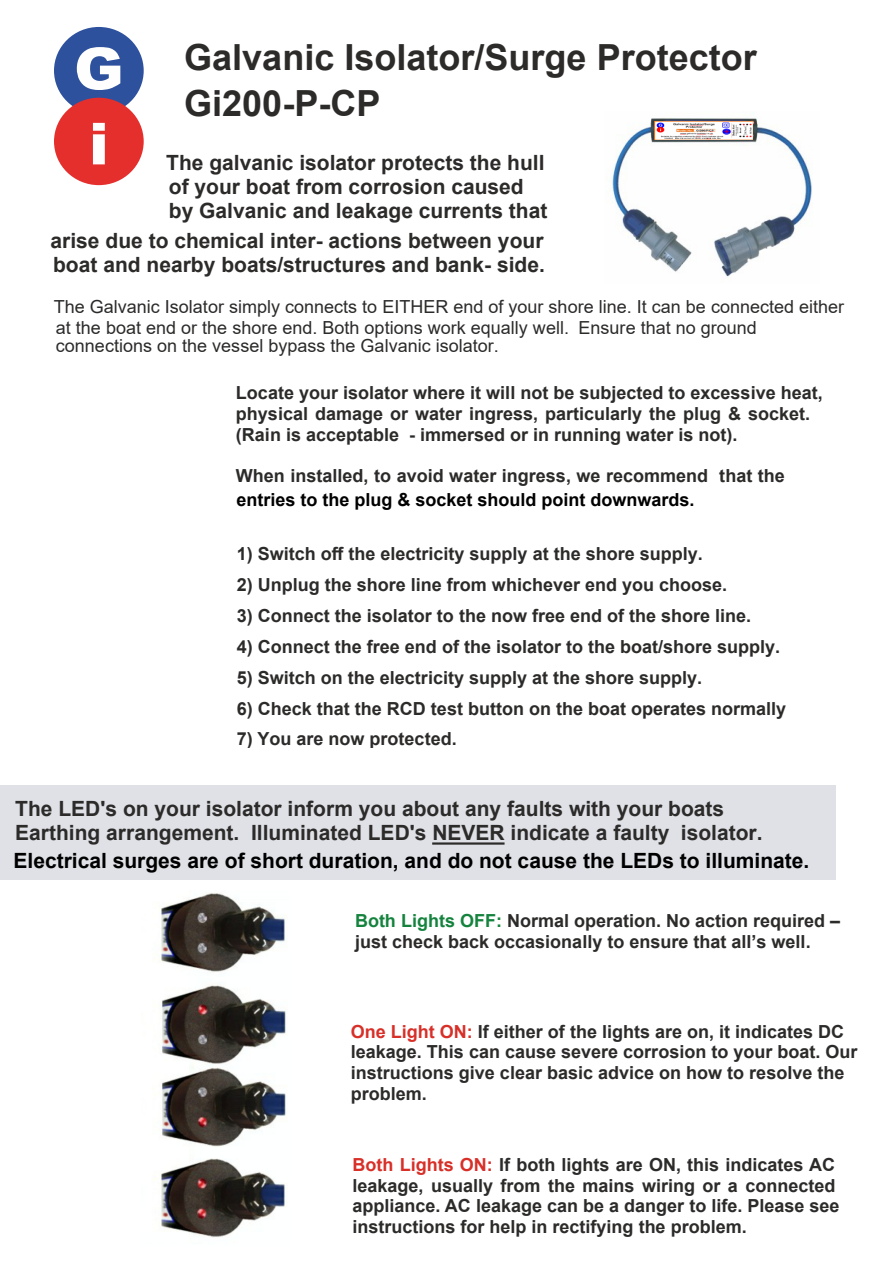
<style>
.page{position:relative;width:893px;height:1263px;background:#fff}
.page>*{position:absolute;margin:0;border:0;box-sizing:border-box;transform-origin:0 0}
.t1{font:900 58.05px/75.2px "Arial";color:#fefefe}
.t2{font:700 36px/45.3px "Arial";color:#2c2b2a}
.t3{font:700 21px/24.2px "Arial";color:#2c2b2a}
.t4{font:700 21px "Arial";color:#000}
.t5{font:700 18px/20.7px "Arial";color:#2c2b2a}
.t6{font:18px/20.7px "Arial";color:#2c2b2a}
.t7{font:700 18px "Arial";color:#000}
.s1{color:#15833e}
.s2{color:#d82f28}
</style>
<div class="page">
<div style="left:0;top:751px;width:836px;height:129px;background:#dfe1e6"></div>
<div style="left:54px;top:27px;width:90px;height:87px;background:#2d519d;border-radius:50%"></div>
<div style="left:54px;top:98px;width:90px;height:87px;background:#e52f2d;border-radius:50%"></div>
<hr style="left:432px;top:842px;width:73px;height:3px;background:#2c2b2a">
<img style="left:609px;top:113px;width:204px;height:164px">
<img style="left:153px;top:893px;width:134px;height:345px">
<img style="left:654px;top:122px;width:99px;height:17px">
<div style="left:0;top:748px;width:859px;height:36px;background:#fff"></div>
<h1 class="t1" style="left:74px;top:37px;width:51px">G i</h1>
<h2 class="t2" style="left:184px;top:38px;width:574px">Galvanic Isolator/Surge Protector<br>Gi200-P-CP</h2>
<p class="t3" style="left:166px;top:152px;width:383px">The galvanic isolator protects the hull of your boat from corrosion caused by Galvanic and leakage currents that</p>
<p class="t3" style="left:51px;top:231px;width:496px">arise due to chemical inter- actions between your boat and nearby boats/structures and bank- side.</p>
<p class="t6" style="left:54px;top:298px;width:792px">The Galvanic Isolator simply connects to EITHER end of your shore line. It can be connected either at the boat end or the shore end. Both options work equally well. Ensure that no ground</p>
<p class="t6" style="left:56px;top:337px;width:444px">connections on the vessel bypass the Galvanic isolator.</p>
<p class="t5" style="left:236px;top:384px;width:588px">Locate your isolator where it will not be subjected to excessive heat, physical damage or water ingress, particularly the plug &amp; socket. (Rain is acceptable - immersed or in running water is not).</p>
<p class="t5" style="left:236px;top:467px;width:550px">When installed, to avoid water ingress, we recommend that the</p>
<p class="t7" style="left:237px;top:492px;width:460px">entries to the plug &amp; socket should point downwards.</p>
<p class="t5" style="left:237px;top:545px;width:468px">1) Switch off the electricity supply at the shore supply.</p>
<p class="t5" style="left:237px;top:576px;width:492px">2) Unplug the shore line from whichever end you choose.</p>
<p class="t5" style="left:237px;top:607px;width:516px">3) Connect the isolator to the now free end of the shore line.</p>
<p class="t5" style="left:237px;top:637px;width:545px">4) Connect the free end of the isolator to the boat/shore supply.</p>
<p class="t5" style="left:237px;top:668px;width:467px">5) Switch on the electricity supply at the shore supply.</p>
<p class="t5" style="left:237px;top:699px;width:551px">6) Check that the RCD test button on the boat operates normally</p>
<p class="t5" style="left:237px;top:730px;width:221px">7) You are now protected.</p>
<p class="t3" style="left:15px;top:799px;width:749px">The LED's on your isolator inform you about any faults with your boats<br>Earthing arrangement. Illuminated LED's NEVER indicate a faulty isolator.</p>
<p class="t4" style="left:14px;top:852px;width:797px">Electrical surges are of short duration, and do not cause the LEDs to illuminate.</p>
<p class="t5" style="left:355px;top:912px;width:487px"><span class="s1">Both Lights OFF:</span> Normal operation. No action required – just check back occasionally to ensure that all’s well.</p>
<p class="t5" style="left:351px;top:1023px;width:508px"><span class="s2">One Light ON:</span> If either of the lights are on, it indicates DC leakage. This can cause severe corrosion to your boat. Our instructions give clear basic advice on how to resolve the problem.</p>
<p class="t5" style="left:352px;top:1156px;width:489px"><span class="s2">Both Lights ON:</span> If both lights are ON, this indicates AC leakage, usually from the mains wiring or a connected appliance. AC leakage can be a danger to life. Please see instructions for help in rectifying the problem.</p>
</div>
